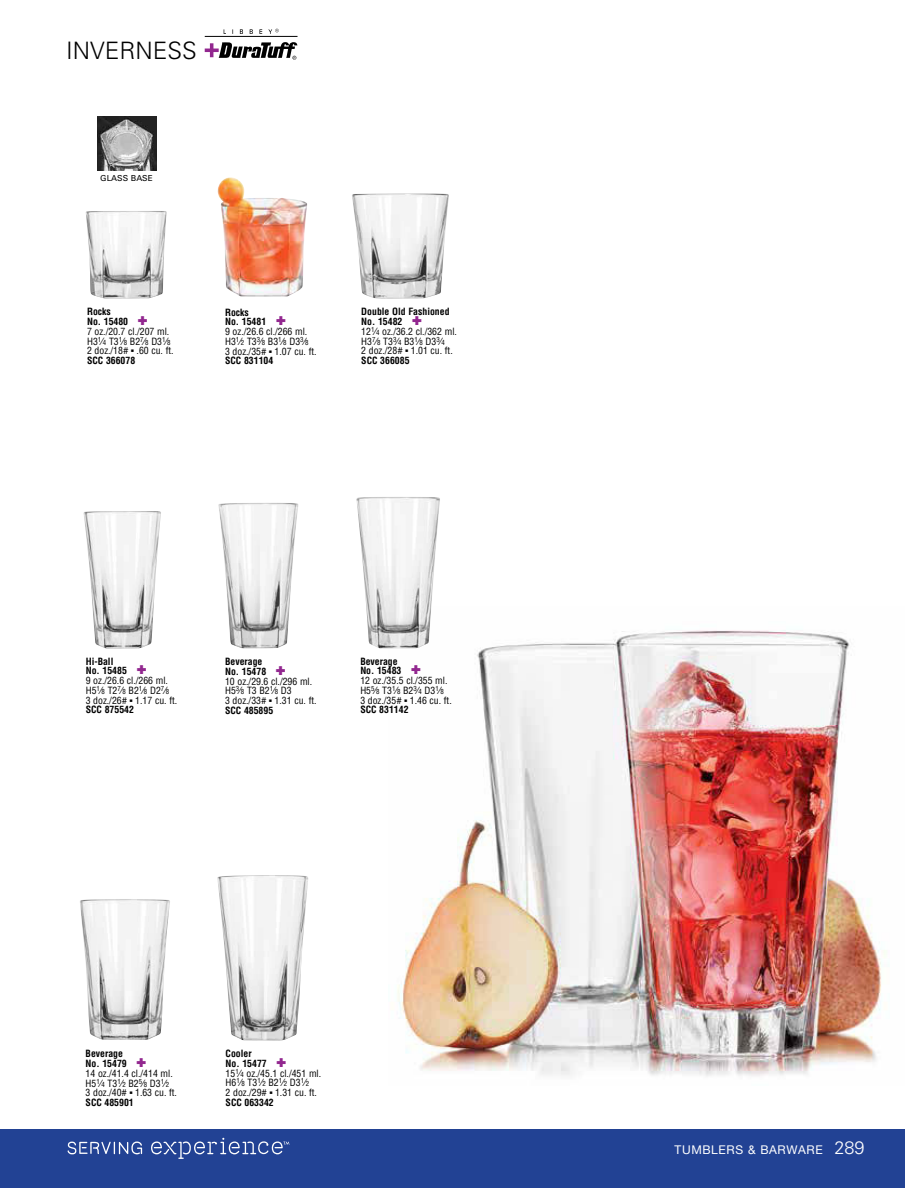
<style>
.page{position:relative;width:905px;height:1188px;background:#fff}
.page>*{position:absolute;margin:0;border:0;box-sizing:border-box;transform-origin:0 0}
.t1{font:300 24px "Univers";color:#000}
.t2{font:12px "Helvetica Neue";letter-spacing:.05em;color:#fff}
.t3{font:9.75px/9.8px "Food Service Roman";color:#000}
.t4{font:9.75px "Food Service Symbols";color:#000}
.t5{font:8.25px "Univers";color:#000}
.s1{font-size:6.9px}
.s2{font-family:"Helvetica"}
.s3{font-family:"Universal Newswith Comm Pi"}
.s4{font-family:"Univers";font-weight:300;font-size:18px}
</style>
<div class="page">
<img style="left:389px;top:630px;width:497px;height:446px">
<img style="left:218px;top:503px;width:80px;height:145px">
<svg style="left:240px;top:29px;width:3px;height:5px"></svg>
<svg style="left:250px;top:29px;width:3px;height:5px"></svg>
<svg style="left:259px;top:29px;width:3px;height:5px"></svg>
<svg style="left:268px;top:29px;width:11px;height:5px"></svg>
<hr style="left:205px;top:36px;width:92px;height:1px;background:#000">
<svg style="left:205px;top:42px;width:92px;height:18px"></svg>
<img style="left:352px;top:193px;width:97px;height:106px">
<img style="left:217px;top:177px;width:90px;height:120px">
<img style="left:83px;top:511px;width:78px;height:138px">
<img style="left:356px;top:497px;width:84px;height:151px">
<img style="left:97px;top:116px;width:59px;height:54px">
<img style="left:80px;top:899px;width:90px;height:141px">
<img style="left:217px;top:875px;width:91px;height:166px">
<img style="left:86px;top:211px;width:81px;height:87px">
<div style="left:0;top:1129px;width:904px;height:59px;background:#224294"></div>
<svg style="left:68px;top:1142px;width:74px;height:12px"></svg>
<svg style="left:151px;top:1138px;width:138px;height:21px"></svg>
<svg style="left:389px;top:657px;width:31px;height:18px"></svg>
<svg style="left:389px;top:706px;width:19px;height:7px"></svg>
<h1 class="t1" style="left:66px;top:36px;width:132px">INVERNESS</h1>
<p class="t5" style="left:100px;top:173px;width:54px">GLASS BASE</p>
<p class="t3" style="left:87px;top:326px;width:88px">7 oz./20.7 cl./207 ml.<br>H3<sup>1</sup>⁄<span class="s1">4</span> T3<sup>1</sup>⁄<span class="s1">8</span> B2<sup>7</sup>⁄<span class="s1">8</span> D3<sup>1</sup>⁄<span class="s1">8<br></span>2 doz./18<span class="s2">#</span> <span class="s3">▪</span> .60 cu. ft.</p>
<p class="t3" style="left:225px;top:326px;width:93px">9 oz./26.6 cl./266 ml.<br>H3<sup>1</sup>⁄<span class="s1">2</span> T3<sup>3</sup>⁄<span class="s1">8</span> B3<sup>1</sup>⁄<span class="s1">8</span> D3<sup>3</sup>⁄<span class="s1">8<br></span>3 doz./35<span class="s2">#</span> <span class="s3">▪</span> 1.07 cu. ft.</p>
<p class="t4" style="left:367px;top:306px;width:19px">□◆ ●</p>
<p class="t4" style="left:398px;top:306px;width:43px">● ▲ □■</p>
<p class="t3" style="left:361px;top:326px;width:97px">12<sup>1</sup>⁄<span class="s1">4</span> oz./36.2 cl./362 ml.<br>H3<sup>7</sup>⁄<span class="s1">8</span> T3<sup>3</sup>⁄<span class="s1">4</span> B3<sup>1</sup>⁄<span class="s1">8</span> D3<sup>3</sup>⁄<span class="s1">4<br></span>2 doz./28<span class="s2">#</span> <span class="s3">▪</span> 1.01 cu. ft.</p>
<p class="t4" style="left:86px;top:655px;width:29px">★ ●●</p>
<p class="t3" style="left:86px;top:676px;width:93px">9 oz./26.6 cl./266 ml.<br>H5<sup>1</sup>⁄<span class="s1">8</span> T2<sup>7</sup>⁄<span class="s1">8</span> B2<sup>1</sup>⁄<span class="s1">8</span> D2<sup>7</sup>⁄<span class="s1">8<br></span>3 doz./26<span class="s2">#</span> <span class="s3">▪</span> 1.17 cu. ft.</p>
<p class="t3" style="left:225px;top:676px;width:93px">10 oz./29.6 cl./296 ml.<br>H5<sup>3</sup>⁄<span class="s1">8</span> T3 B2<sup>1</sup>⁄<span class="s1">8</span> D3<br>3 doz./33<span class="s2">#</span> <span class="s3">▪</span> 1.31 cu. ft.</p>
<p class="t4" style="left:366px;top:665px;width:37px">□ ✔ ✓</p>
<p class="t3" style="left:360px;top:675px;width:93px">12 oz./35.5 cl./355 ml.<br>H5<sup>5</sup>⁄<span class="s1">8</span> T3<sup>1</sup>⁄<span class="s1">8</span> B2<sup>3</sup>⁄<span class="s1">4</span> D3<sup>1</sup>⁄<span class="s1">8<br></span>3 doz./35<span class="s2">#</span> <span class="s3">▪</span> 1.46 cu. ft.</p>
<p class="t3" style="left:86px;top:1068px;width:93px">14 oz./41.4 cl./414 ml.<br>H5<sup>1</sup>⁄<span class="s1">4</span> T3<sup>1</sup>⁄<span class="s1">2</span> B2<sup>5</sup>⁄<span class="s1">8</span> D3<sup>1</sup>⁄<span class="s1">2<br></span>3 doz./40<span class="s2">#</span> <span class="s3">▪</span> 1.63 cu. ft.</p>
<p class="t4" style="left:231px;top:1048px;width:14px">□□●</p>
<p class="t3" style="left:225px;top:1068px;width:97px">15<sup>1</sup>⁄<span class="s1">4</span> oz./45.1 cl./451 ml.<br>H6<sup>1</sup>⁄<span class="s1">8</span> T3<sup>1</sup>⁄<span class="s1">2</span> B2<sup>1</sup>⁄<span class="s1">2</span> D3<sup>1</sup>⁄<span class="s1">2<br></span>2 doz./29<span class="s2">#</span> <span class="s3">▪</span> 1.31 cu. ft.</p>
<p class="t4" style="left:254px;top:1096px;width:16px">✓✓✔</p>
<p class="t2" style="left:674px;top:1141px;width:191px">TUMBLERS &amp; BARWARE <span class="s4">289</span></p>
</div>
